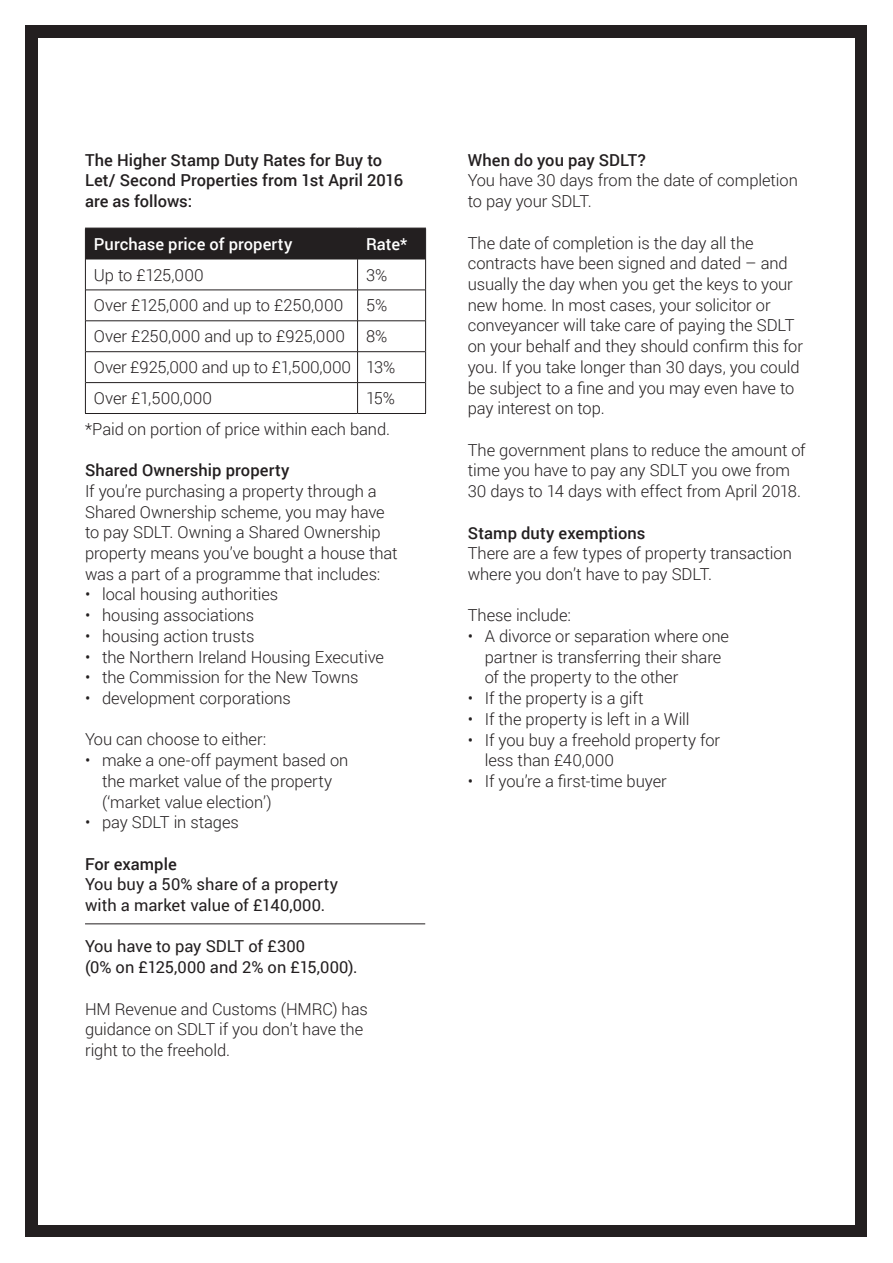
<style>
.page{position:relative;width:893px;height:1263px;background:#fff}
.page>*{position:absolute;margin:0;border:0;box-sizing:border-box;transform-origin:0 0}
.t1{font:300 16.5px/20.7px "Roboto";letter-spacing:-.005em;color:#231f20}
.t2{font:500 16.5px/20.7px "Roboto";letter-spacing:.005em;color:#231f20}
.t3{font:16.5px/20.7px "Roboto";letter-spacing:.005em;color:#231f20}
.t4{font:500 16.5px "Roboto";letter-spacing:.005em;color:#fff}
</style>
<div class="page">
<div style="left:26px;top:26px;width:841px;height:1211px;background:#231f20"></div>
<div style="left:38px;top:38px;width:817px;height:1187px;background:#fff"></div>
<hr style="left:85px;top:923px;width:340px;height:1px;background:#231f20">
<div style="left:86px;top:229px;width:339px;height:30px;background:#231f20"></div>
<hr style="left:85px;top:228px;width:1px;height:31px;background:#231f20">
<hr style="left:85px;top:228px;width:273px;height:1px;background:#231f20">
<hr style="left:86px;top:259px;width:272px;height:1px;background:#231f20">
<hr style="left:357px;top:228px;width:1px;height:31px;background:#231f20">
<hr style="left:358px;top:228px;width:68px;height:1px;background:#231f20">
<hr style="left:425px;top:228px;width:1px;height:31px;background:#231f20">
<hr style="left:358px;top:259px;width:67px;height:1px;background:#231f20">
<hr style="left:85px;top:259px;width:1px;height:31px;background:#231f20">
<hr style="left:85px;top:290px;width:1px;height:31px;background:#231f20">
<hr style="left:86px;top:290px;width:272px;height:1px;background:#231f20">
<hr style="left:357px;top:259px;width:1px;height:31px;background:#231f20">
<hr style="left:357px;top:290px;width:1px;height:31px;background:#231f20">
<hr style="left:425px;top:259px;width:1px;height:31px;background:#231f20">
<hr style="left:425px;top:290px;width:1px;height:31px;background:#231f20">
<hr style="left:358px;top:290px;width:67px;height:1px;background:#231f20">
<hr style="left:85px;top:321px;width:1px;height:31px;background:#231f20">
<hr style="left:86px;top:321px;width:272px;height:1px;background:#231f20">
<hr style="left:357px;top:321px;width:1px;height:30px;background:#231f20">
<hr style="left:358px;top:321px;width:67px;height:1px;background:#231f20">
<hr style="left:425px;top:321px;width:1px;height:31px;background:#231f20">
<hr style="left:85px;top:352px;width:1px;height:31px;background:#231f20">
<hr style="left:86px;top:351px;width:272px;height:1px;background:#231f20">
<hr style="left:357px;top:352px;width:1px;height:30px;background:#231f20">
<hr style="left:358px;top:351px;width:67px;height:1px;background:#231f20">
<hr style="left:425px;top:352px;width:1px;height:31px;background:#231f20">
<hr style="left:85px;top:383px;width:1px;height:30px;background:#231f20">
<hr style="left:86px;top:382px;width:272px;height:1px;background:#231f20">
<hr style="left:85px;top:413px;width:273px;height:1px;background:#231f20">
<hr style="left:357px;top:383px;width:1px;height:30px;background:#231f20">
<hr style="left:358px;top:382px;width:67px;height:1px;background:#231f20">
<hr style="left:425px;top:383px;width:1px;height:30px;background:#231f20">
<hr style="left:358px;top:413px;width:68px;height:1px;background:#231f20">
<p class="t2" style="left:85px;top:149px;width:320px">The Higher Stamp Duty Rates for Buy to<br>Let/ Second Properties from 1st April 2016 are as follows:</p>
<p class="t4" style="left:94px;top:232px;width:200px">Purchase price of property</p>
<p class="t4" style="left:366px;top:232px;width:43px">Rate*</p>
<p class="t1" style="left:94px;top:264px;width:111px">Up to £125,000</p>
<p class="t1" style="left:366px;top:264px;width:23px">3%</p>
<p class="t1" style="left:94px;top:295px;width:251px">Over £125,000 and up to £250,000</p>
<p class="t1" style="left:366px;top:295px;width:23px">5%</p>
<p class="t1" style="left:94px;top:326px;width:253px">Over £250,000 and up to £925,000</p>
<p class="t1" style="left:94px;top:320px;width:303px;line-height:30.9px;text-indent:272px">8%<br>Over £925,000 and up to £1,500,000 13%<br>Over £1,500,000</p>
<p class="t1" style="left:366px;top:387px;width:31px">15%</p>
<p class="t1" style="left:85px;top:418px;width:307px">*Paid on portion of price within each band.</p>
<p class="t2" style="left:85px;top:459px;width:206px">Shared Ownership property</p>
<p class="t1" style="left:85px;top:480px;width:314px">If you’re purchasing a property through a Shared Ownership scheme, you may have to pay SDLT. Owning a Shared Ownership property means you’ve bought a house that was a part of a programme that includes:</p>
<p class="t1" style="left:85px;top:584px;width:195px">• local housing authorities</p>
<p class="t1" style="left:85px;top:604px;width:171px">• housing associations</p>
<p class="t1" style="left:85px;top:625px;width:171px">• housing action trusts</p>
<p class="t1" style="left:85px;top:646px;width:300px">• the Northern Ireland Housing Executive</p>
<p class="t1" style="left:85px;top:666px;width:275px">• the Commission for the New Towns</p>
<p class="t1" style="left:85px;top:687px;width:207px">• development corporations</p>
<p class="t1" style="left:85px;top:729px;width:183px">You can choose to either:</p>
<p class="t1" style="left:102px;top:749px;width:248px;text-indent:-17px">• make a one-off payment based on the market value of the property (‘market value election’)</p>
<p class="t1" style="left:85px;top:811px;width:155px">• pay SDLT in stages</p>
<p class="t2" style="left:85px;top:853px;width:93px">For example</p>
<p class="t3" style="left:85px;top:873px;width:254px">You buy a 50% share of a property with a market value of £140,000.</p>
<p class="t3" style="left:85px;top:935px;width:274px">You have to pay SDLT of £300<br>(0% on £125,000 and 2% on £15,000).</p>
<p class="t1" style="left:85px;top:998px;width:284px">HM Revenue and Customs (HMRC) has guidance on SDLT if you don’t have the right to the freehold.</p>
<p class="t2" style="left:468px;top:149px;width:180px">When do you pay SDLT?</p>
<p class="t1" style="left:468px;top:170px;width:332px">You have 30 days from the date of completion to pay your SDLT.</p>
<p class="t1" style="left:468px;top:232px;width:337px">The date of completion is the day all the contracts have been signed and dated – and usually the day when you get the keys to your new home. In most cases, your solicitor or conveyancer will take care of paying the SDLT on your behalf and they should confirm this for you. If you take longer than 30 days, you could be subject to a fine and you may even have to pay interest on top.</p>
<p class="t1" style="left:468px;top:439px;width:339px">The government plans to reduce the amount of time you have to pay any SDLT you owe from<br>30 days to 14 days with effect from April 2018.</p>
<p class="t2" style="left:468px;top:522px;width:179px">Stamp duty exemptions</p>
<p class="t1" style="left:468px;top:542px;width:326px">There are a few types of property transaction where you don’t have to pay SDLT.</p>
<p class="t1" style="left:468px;top:605px;width:105px">These include:</p>
<p class="t1" style="left:485px;top:625px;width:246px;text-indent:-17px">• A divorce or separation where one partner is transferring their share of the property to the other</p>
<p class="t1" style="left:468px;top:687px;width:177px">• If the property is a gift</p>
<p class="t1" style="left:468px;top:708px;width:223px">• If the property is left in a Will</p>
<p class="t1" style="left:485px;top:729px;width:237px;text-indent:-17px">• If you buy a freehold property for less than £40,000</p>
<p class="t1" style="left:468px;top:770px;width:201px">• If you’re a first-time buyer</p>
</div>
